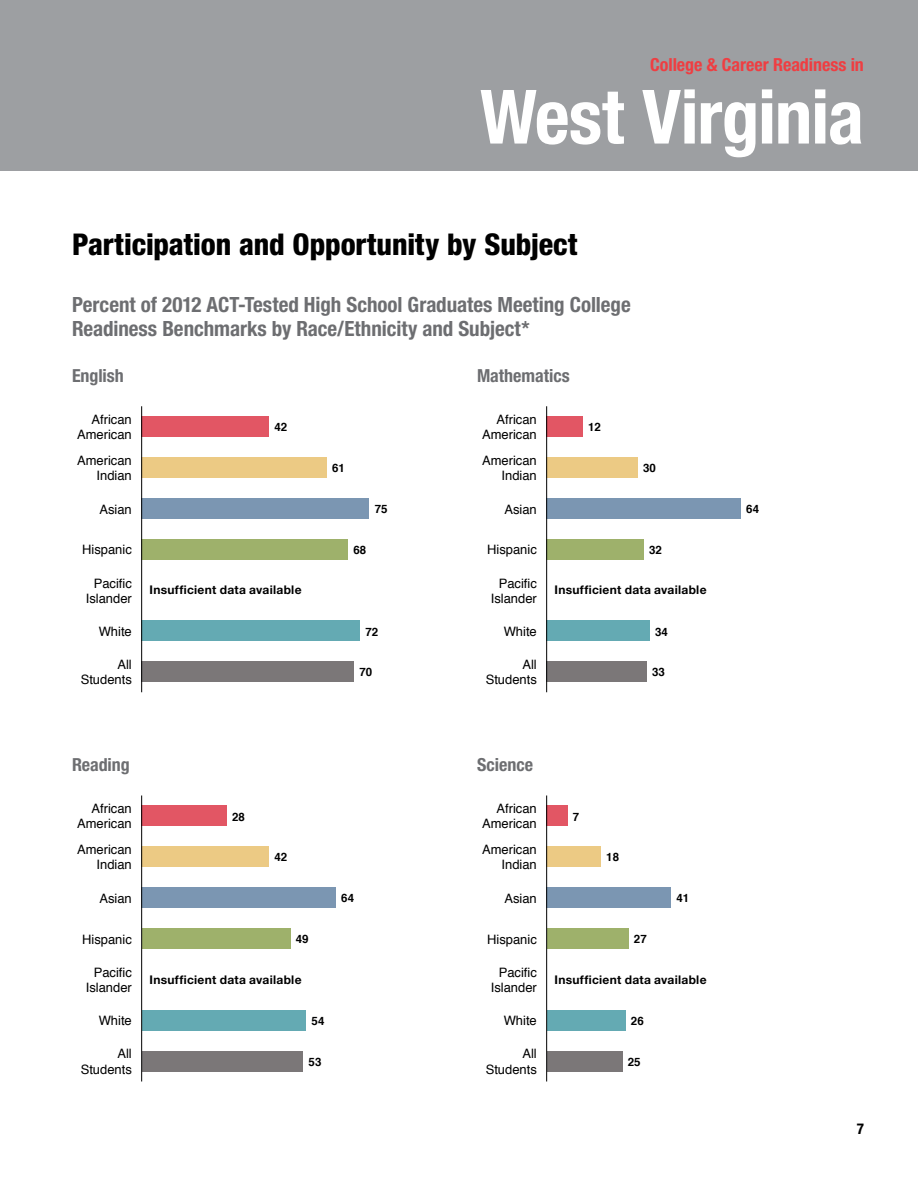
<style>
.page{position:relative;width:918px;height:1188px;background:#fff}
.page>*{position:absolute;margin:0;border:0;box-sizing:border-box;transform-origin:0 0}
.t1{font:700 condensed 75px "Helvetica Neue LT Std";letter-spacing:-.015em;color:#fff}
.t2{font:800 condensed 30px "Helvetica Neue LT Std";letter-spacing:-.005em;color:#000}
.t3{font:700 condensed 21px/24px "Helvetica Neue LT Std";color:#6d6e71}
.t4{font:700 condensed 18px "Helvetica Neue LT Std";letter-spacing:-.005em;color:#6d6e71}
.t5{font:700 condensed 18px "Helvetica Neue LT Std";letter-spacing:-.005em;color:#ef3e42}
.t6{font:700 condensed 15px "Helvetica Neue LT Std";color:#000}
.t7{font:12.9px/15.1px "Helvetica";color:#000001;text-align:right}
.t8{font:700 12px "Helvetica Neue LT Std";letter-spacing:.025em;color:#000}
.t9{font:700 11.55px "Helvetica";color:#000001}
</style>
<div class="page">
<div style="left:0;top:0;width:918px;height:171px;background:#9d9fa2"></div>
<div style="left:142px;top:662px;width:212px;height:20px;background:#7b7778"></div>
<div style="left:142px;top:621px;width:218px;height:20px;background:#64aab3"></div>
<div style="left:142px;top:539px;width:206px;height:20px;background:#9eb16b"></div>
<div style="left:142px;top:498px;width:227px;height:21px;background:#7b96b2"></div>
<div style="left:142px;top:457px;width:185px;height:21px;background:#ecca84"></div>
<div style="left:142px;top:416px;width:127px;height:21px;background:#e25664"></div>
<hr style="left:141px;top:406px;width:1px;height:286px;background:#000001">
<div style="left:142px;top:1051px;width:161px;height:20px;background:#7b7778"></div>
<div style="left:142px;top:1010px;width:164px;height:20px;background:#64aab3"></div>
<div style="left:142px;top:928px;width:148px;height:21px;background:#9eb16b"></div>
<div style="left:142px;top:887px;width:194px;height:21px;background:#7b96b2"></div>
<div style="left:142px;top:847px;width:127px;height:20px;background:#ecca84"></div>
<div style="left:142px;top:806px;width:85px;height:20px;background:#e25664"></div>
<hr style="left:141px;top:796px;width:1px;height:286px;background:#000001">
<div style="left:547px;top:662px;width:100px;height:20px;background:#7b7778"></div>
<div style="left:547px;top:621px;width:103px;height:20px;background:#64aab3"></div>
<div style="left:547px;top:539px;width:97px;height:20px;background:#9eb16b"></div>
<div style="left:547px;top:498px;width:194px;height:21px;background:#7b96b2"></div>
<div style="left:547px;top:457px;width:91px;height:21px;background:#ecca84"></div>
<div style="left:547px;top:416px;width:36px;height:21px;background:#e25664"></div>
<hr style="left:546px;top:406px;width:1px;height:286px;background:#000001">
<div style="left:547px;top:1051px;width:76px;height:20px;background:#7b7778"></div>
<div style="left:547px;top:1010px;width:79px;height:20px;background:#64aab3"></div>
<div style="left:547px;top:928px;width:82px;height:21px;background:#9eb16b"></div>
<div style="left:547px;top:887px;width:124px;height:21px;background:#7b96b2"></div>
<div style="left:547px;top:847px;width:54px;height:20px;background:#ecca84"></div>
<div style="left:547px;top:806px;width:21px;height:20px;background:#e25664"></div>
<hr style="left:546px;top:796px;width:1px;height:286px;background:#000001">
<h3 class="t5" style="left:650px;top:54px;width:215px">College &amp; Career Readiness in</h3>
<h1 class="t1" style="left:480px;top:71px;width:385px">West Virginia</h1>
<h2 class="t2" style="left:72px;top:226px;width:507px">Participation and Opportunity by Subject</h2>
<h3 class="t3" style="left:72px;top:292px;width:560px">Percent of 2012 ACT-Tested High School Graduates Meeting College<br>Readiness Benchmarks by Race/Ethnicity and Subject*</h3>
<h3 class="t4" style="left:72px;top:365px;width:53px">English</h3>
<h3 class="t4" style="left:477px;top:365px;width:94px">Mathematics</h3>
<p class="t7" style="left:77px;top:412px;width:56px">African<br>American</p>
<p class="t9" style="left:275px;top:420px;width:14px">42</p>
<p class="t7" style="left:482px;top:412px;width:56px">African<br>American</p>
<p class="t9" style="left:588px;top:420px;width:14px">12</p>
<p class="t7" style="left:77px;top:453px;width:56px">American<br>Indian</p>
<p class="t9" style="left:332px;top:461px;width:14px">61</p>
<p class="t7" style="left:482px;top:453px;width:56px">American<br>Indian</p>
<p class="t9" style="left:643px;top:461px;width:14px">30</p>
<p class="t7" style="left:99px;top:501px;width:34px">Asian</p>
<p class="t9" style="left:375px;top:502px;width:14px">75</p>
<p class="t7" style="left:504px;top:501px;width:34px">Asian</p>
<p class="t9" style="left:746px;top:502px;width:14px">64</p>
<p class="t7" style="left:82px;top:542px;width:51px">Hispanic</p>
<p class="t9" style="left:353px;top:543px;width:14px">68</p>
<p class="t7" style="left:487px;top:542px;width:51px">Hispanic</p>
<p class="t9" style="left:649px;top:543px;width:14px">32</p>
<p class="t7" style="left:86px;top:575px;width:48px">Pacific<br>Islander</p>
<p class="t8" style="left:150px;top:582px;width:153px">Insufficient data available</p>
<p class="t7" style="left:491px;top:575px;width:48px">Pacific<br>Islander</p>
<p class="t8" style="left:555px;top:582px;width:153px">Insufficient data available</p>
<p class="t7" style="left:99px;top:624px;width:35px">White</p>
<p class="t9" style="left:366px;top:624px;width:14px">72</p>
<p class="t7" style="left:504px;top:624px;width:35px">White</p>
<p class="t9" style="left:655px;top:624px;width:14px">34</p>
<p class="t7" style="left:81px;top:657px;width:53px">All<br>Students</p>
<p class="t9" style="left:359px;top:665px;width:14px">70</p>
<p class="t7" style="left:486px;top:657px;width:53px">All<br>Students</p>
<p class="t9" style="left:652px;top:665px;width:14px">33</p>
<h3 class="t4" style="left:72px;top:753px;width:59px">Reading</h3>
<h3 class="t4" style="left:477px;top:753px;width:58px">Science</h3>
<p class="t7" style="left:77px;top:801px;width:56px">African<br>American</p>
<p class="t9" style="left:232px;top:809px;width:14px">28</p>
<p class="t7" style="left:482px;top:801px;width:56px">African<br>American</p>
<p class="t9" style="left:573px;top:809px;width:8px">7</p>
<p class="t7" style="left:77px;top:842px;width:56px">American<br>Indian</p>
<p class="t9" style="left:275px;top:850px;width:14px">42</p>
<p class="t7" style="left:482px;top:842px;width:56px">American<br>Indian</p>
<p class="t9" style="left:606px;top:850px;width:14px">18</p>
<p class="t7" style="left:99px;top:890px;width:34px">Asian</p>
<p class="t9" style="left:341px;top:891px;width:14px">64</p>
<p class="t7" style="left:504px;top:890px;width:34px">Asian</p>
<p class="t9" style="left:676px;top:891px;width:14px">41</p>
<p class="t7" style="left:82px;top:931px;width:51px">Hispanic</p>
<p class="t9" style="left:296px;top:932px;width:14px">49</p>
<p class="t7" style="left:487px;top:931px;width:51px">Hispanic</p>
<p class="t9" style="left:634px;top:932px;width:14px">27</p>
<p class="t7" style="left:86px;top:964px;width:48px">Pacific<br>Islander</p>
<p class="t8" style="left:150px;top:972px;width:153px">Insufficient data available</p>
<p class="t7" style="left:491px;top:964px;width:48px">Pacific<br>Islander</p>
<p class="t8" style="left:555px;top:972px;width:153px">Insufficient data available</p>
<p class="t7" style="left:99px;top:1013px;width:35px">White</p>
<p class="t9" style="left:312px;top:1013px;width:14px">54</p>
<p class="t7" style="left:504px;top:1013px;width:35px">White</p>
<p class="t9" style="left:631px;top:1013px;width:14px">26</p>
<p class="t7" style="left:81px;top:1046px;width:53px">All<br>Students</p>
<p class="t9" style="left:309px;top:1054px;width:14px">53</p>
<p class="t7" style="left:486px;top:1046px;width:53px">All<br>Students</p>
<p class="t9" style="left:628px;top:1054px;width:14px">25</p>
<p class="t6" style="left:857px;top:1120px;width:9px">7</p>
</div>
